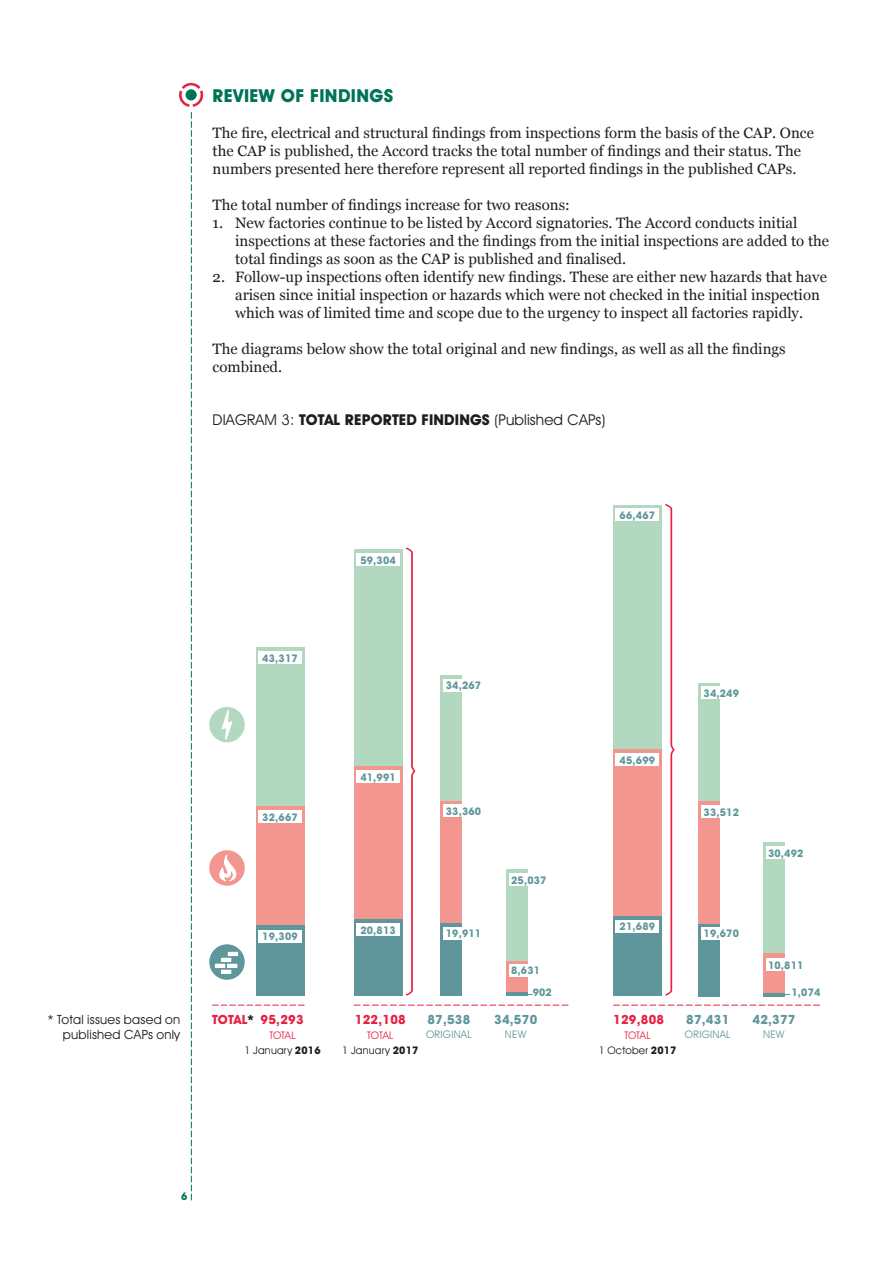
<style>
.page{position:relative;width:893px;height:1263px;background:#fff}
.page>*{position:absolute;margin:0;border:0;box-sizing:border-box;transform-origin:0 0}
.t1{font:700 18px "Avant Garde IT Cby BT";letter-spacing:.02em;color:#007456}
.t2{font:15px/18px "Georgia";color:#1d1d1b}
.t3{font:15px "ITC Avant Garde Gothic Book R";letter-spacing:.01em;color:#1d1d1b}
.t4{font:12.75px/15px "ITC Avant Garde Gothic Book R";letter-spacing:.02em;color:#1d1d1b;text-align:right}
.t5{font:700 12.75px "Avant Garde IT Cby BT";letter-spacing:.02em;color:#e62243}
.t6{font:700 12.75px "Avant Garde IT Cby BT";letter-spacing:.02em;color:#5f969b}
.t7{font:700 10.5px "Avant Garde IT Cby BT";letter-spacing:.02em;color:#5f969b}
.t8{font:10.5px/15px "ITC Avant Garde Gothic Book R";letter-spacing:.02em;color:#1d1d1b;text-align:center}
.t9{font:10.5px "ITC Avant Garde Gothic Book R";letter-spacing:.02em;color:#5f969b}
.t10{font:700 10.5px "Avant Garde IT Cby BT";color:#007456}
.s1{font-family:"Avant Garde IT Cby BT";font-weight:700}
.s2{color:#1d1d1b}
.s3{color:#e62243}
</style>
<div class="page">
<svg style="left:179px;top:83px;width:24px;height:1117px"></svg>
<svg style="left:184px;top:87px;width:15px;height:15px"></svg>
<div style="left:186px;top:89px;width:11px;height:11px;background:#007456;border-radius:50%"></div>
<div style="left:763px;top:842px;width:21px;height:111px;background:#b2d9bf"></div>
<div style="left:763px;top:953px;width:21px;height:40px;background:#f39690"></div>
<hr style="left:763px;top:993px;width:21px;height:4px;background:#5f969b">
<div style="left:698px;top:683px;width:22px;height:118px;background:#b2d9bf"></div>
<div style="left:698px;top:801px;width:22px;height:123px;background:#f39690"></div>
<div style="left:698px;top:924px;width:22px;height:72px;background:#5f969b"></div>
<div style="left:613px;top:505px;width:49px;height:244px;background:#b2d9bf"></div>
<div style="left:613px;top:749px;width:49px;height:167px;background:#f39690"></div>
<div style="left:613px;top:916px;width:49px;height:80px;background:#5f969b"></div>
<div style="left:209px;top:707px;width:36px;height:35px;background:#b2d9bf;border-radius:50%"></div>
<div style="left:209px;top:850px;width:36px;height:36px;background:#f39690;border-radius:50%"></div>
<svg style="left:209px;top:944px;width:36px;height:36px"></svg>
<svg style="left:212px;top:1005px;width:92px;height:1px"></svg>
<svg style="left:354px;top:1005px;width:214px;height:1px"></svg>
<svg style="left:613px;top:1005px;width:207px;height:1px"></svg>
<svg style="left:222px;top:710px;width:10px;height:30px"></svg>
<svg style="left:219px;top:855px;width:18px;height:26px"></svg>
<hr style="left:215px;top:964px;width:10px;height:4px;background:#fff">
<hr style="left:227px;top:964px;width:10px;height:4px;background:#fff">
<hr style="left:228px;top:952px;width:10px;height:4px;background:#fff">
<hr style="left:221px;top:958px;width:10px;height:4px;background:#fff">
<hr style="left:221px;top:970px;width:10px;height:4px;background:#fff">
<div style="left:354px;top:549px;width:48px;height:217px;background:#b2d9bf"></div>
<div style="left:354px;top:766px;width:48px;height:154px;background:#f39690"></div>
<div style="left:354px;top:920px;width:48px;height:76px;background:#5f969b"></div>
<div style="left:357px;top:924px;width:43px;height:12px;background:#fff"></div>
<div style="left:357px;top:771px;width:43px;height:12px;background:#fff"></div>
<div style="left:357px;top:554px;width:43px;height:12px;background:#fff"></div>
<div style="left:616px;top:920px;width:43px;height:12px;background:#fff"></div>
<div style="left:616px;top:753px;width:43px;height:13px;background:#fff"></div>
<div style="left:616px;top:509px;width:43px;height:12px;background:#fff"></div>
<svg style="left:406px;top:547px;width:9px;height:449px"></svg>
<svg style="left:665px;top:504px;width:10px;height:492px"></svg>
<div style="left:441px;top:676px;width:21px;height:125px;background:#b2d9bf"></div>
<div style="left:441px;top:801px;width:21px;height:122px;background:#f39690"></div>
<div style="left:441px;top:923px;width:21px;height:73px;background:#5f969b"></div>
<div style="left:444px;top:927px;width:42px;height:12px;background:#fff"></div>
<div style="left:444px;top:805px;width:42px;height:12px;background:#fff"></div>
<div style="left:444px;top:679px;width:42px;height:12px;background:#fff"></div>
<div style="left:701px;top:927px;width:43px;height:12px;background:#fff"></div>
<div style="left:701px;top:806px;width:43px;height:12px;background:#fff"></div>
<div style="left:701px;top:686px;width:43px;height:13px;background:#fff"></div>
<div style="left:506px;top:869px;width:21px;height:92px;background:#b2d9bf"></div>
<div style="left:506px;top:961px;width:21px;height:32px;background:#f39690"></div>
<hr style="left:506px;top:993px;width:21px;height:3px;background:#5f969b">
<div style="left:509px;top:964px;width:42px;height:12px;background:#fff"></div>
<div style="left:509px;top:874px;width:42px;height:12px;background:#fff"></div>
<div style="left:766px;top:958px;width:42px;height:13px;background:#fff"></div>
<div style="left:766px;top:847px;width:42px;height:12px;background:#fff"></div>
<div style="left:256px;top:647px;width:49px;height:159px;background:#b2d9bf"></div>
<div style="left:256px;top:806px;width:49px;height:119px;background:#f39690"></div>
<div style="left:256px;top:925px;width:49px;height:71px;background:#5f969b"></div>
<div style="left:258px;top:930px;width:44px;height:12px;background:#fff"></div>
<div style="left:258px;top:810px;width:44px;height:13px;background:#fff"></div>
<div style="left:258px;top:652px;width:44px;height:12px;background:#fff"></div>
<p class="t1" style="left:213px;top:85px;width:182px">REVIEW OF FINDINGS</p>
<p class="t2" style="left:213px;top:123px;width:603px">The fire, electrical and structural findings from inspections form the basis of the CAP. Once the CAP is published, the Accord tracks the total number of findings and their status. The numbers presented here therefore represent all reported findings in the published CAPs.</p>
<p class="t2" style="left:213px;top:195px;width:359px">The total number of findings increase for two reasons:</p>
<p class="t2" style="left:235px;top:213px;width:596px;text-indent:-22px">1. New factories continue to be listed by Accord signatories. The Accord conducts initial inspections at these factories and the findings from the initial inspections are added to the total findings as soon as the CAP is published and finalised.</p>
<p class="t2" style="left:235px;top:267px;width:593px;text-indent:-22px">2. Follow-up inspections often identify new findings. These are either new hazards that have arisen since initial inspection or hazards which were not checked in the initial inspection which was of limited time and scope due to the urgency to inspect all factories rapidly.</p>
<p class="t2" style="left:213px;top:339px;width:575px">The diagrams below show the total original and new findings, as well as all the findings combined.</p>
<p class="t3" style="left:213px;top:410px;width:394px">DIAGRAM 3: <span class="s1">TOTAL REPORTED FINDINGS</span> (Published CAPs)</p>
<p class="t7" style="left:360px;top:554px;width:37px">59,304</p>
<p class="t7" style="left:620px;top:509px;width:37px">66,467</p>
<p class="t7" style="left:262px;top:652px;width:37px">43,317</p>
<p class="t7" style="left:446px;top:679px;width:37px">34,267</p>
<p class="t7" style="left:704px;top:686px;width:37px">34,249</p>
<p class="t7" style="left:262px;top:810px;width:37px">32,667</p>
<p class="t7" style="left:360px;top:771px;width:37px">41,991</p>
<p class="t7" style="left:446px;top:805px;width:37px">33,360</p>
<p class="t7" style="left:511px;top:874px;width:37px">25,037</p>
<p class="t7" style="left:620px;top:753px;width:37px">45,699</p>
<p class="t7" style="left:704px;top:806px;width:37px">33,512</p>
<p class="t7" style="left:768px;top:847px;width:37px">30,492</p>
<p class="t7" style="left:262px;top:930px;width:37px">19,309</p>
<p class="t7" style="left:360px;top:924px;width:37px">20,813</p>
<p class="t7" style="left:446px;top:927px;width:37px">19,911</p>
<p class="t7" style="left:620px;top:920px;width:37px">21,689</p>
<p class="t7" style="left:704px;top:927px;width:37px">19,670</p>
<p class="t7" style="left:511px;top:964px;width:30px">8,631</p>
<p class="t7" style="left:768px;top:958px;width:37px">10,811</p>
<p class="t7" style="left:533px;top:986px;width:21px">902</p>
<p class="t7" style="left:791px;top:986px;width:30px">1,074</p>
<p class="t4" style="left:47px;top:1011px;width:134px">* Total issues based on published CAPs only</p>
<p class="t5" style="left:212px;top:1012px;width:43px">TOTAL<span class="s2">*</span></p>
<p class="t5" style="left:261px;top:1012px;width:44px">95,293</p>
<p class="t5" style="left:355px;top:1012px;width:52px">122,108</p>
<p class="t5" style="left:613px;top:1012px;width:52px">129,808</p>
<p class="t9" style="left:426px;top:1028px;width:47px">ORIGINAL</p>
<p class="t6" style="left:427px;top:1012px;width:44px">87,538</p>
<p class="t6" style="left:494px;top:1012px;width:44px">34,570</p>
<p class="t9" style="left:505px;top:1028px;width:23px">NEW</p>
<p class="t8" style="left:245px;top:1027px;width:78px"><span class="s3">TOTAL<br></span>1 January <span class="s1">2016</span></p>
<p class="t8" style="left:342px;top:1027px;width:78px"><span class="s3">TOTAL<br></span>1 January <span class="s1">2017</span></p>
<p class="t8" style="left:599px;top:1027px;width:79px"><span class="s3">TOTAL<br></span>1 October <span class="s1">2017</span></p>
<p class="t6" style="left:686px;top:1012px;width:44px">87,431</p>
<p class="t9" style="left:685px;top:1028px;width:47px">ORIGINAL</p>
<p class="t6" style="left:752px;top:1012px;width:44px">42,377</p>
<p class="t9" style="left:763px;top:1028px;width:23px">NEW</p>
<p class="t10" style="left:181px;top:1190px;width:8px">6</p>
</div>
